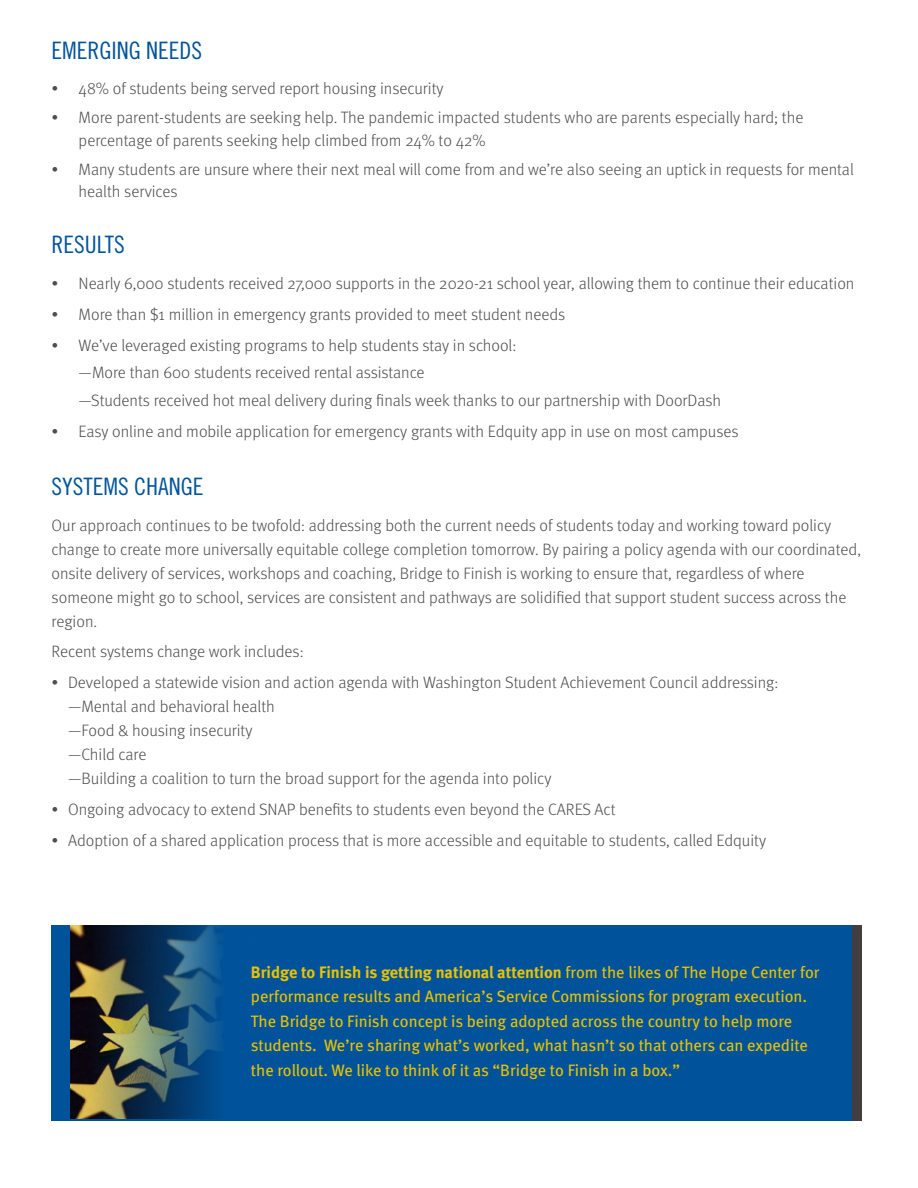
<style>
.page{position:relative;width:918px;height:1188px;background:#fff}
.page>*{position:absolute;margin:0;border:0;box-sizing:border-box;transform-origin:0 0}
.t1{font:24px "Trade Gothic Cond Eighteen";color:#00539b}
.t2{font:300 16.5px/24px "Meta OT";color:#4d4d4f}
.t3{font:16.5px/24.6px "Meta Book LF";color:#e8c200}
.t4{font:16.5px "Meta Bold LF";color:#e8c200}
.s1{font-family:"Meta Book LF"}
</style>
<div class="page">
<div style="left:658px;top:925px;width:204px;height:195px;background:#423e40"></div>
<div style="left:52px;top:925px;width:800px;height:195px;background:#00539b"></div>
<img style="left:70px;top:925px;width:149px;height:193px">
<h1 class="t1" style="left:52px;top:37px;width:152px">EMERGING NEEDS</h1>
<p class="t2" style="left:52px;top:77px;width:394px">• 48% of students being served report housing insecurity</p>
<p class="t2" style="left:79px;top:107px;width:726px;line-height:22.5px;text-indent:-27px">• More parent-students are seeking help. The pandemic impacted students who are parents especially hard; the percentage of parents seeking help climbed from 24% to 42%</p>
<p class="t2" style="left:79px;top:158px;width:777px;line-height:22.5px;text-indent:-27px">• Many students are unsure where their next meal will come from and we’re also seeing an uptick in requests for mental health services</p>
<h1 class="t1" style="left:52px;top:230px;width:75px">RESULTS</h1>
<p class="t2" style="left:52px;top:272px;width:804px">• Nearly 6,000 students received 27,000 supports in the 2020-21 school year, allowing them to continue their education</p>
<p class="t2" style="left:52px;top:303px;width:515px">• More than $1 million in emergency grants provided to meet student needs</p>
<p class="t2" style="left:79px;top:331px;width:644px;line-height:27.8px;text-indent:-27px">• We’ve leveraged existing programs to help students stay in school:<br>—More than 600 students received rental assistance<br>—Students received hot meal delivery during finals week thanks to our partnership with DoorDash</p>
<p class="t2" style="left:52px;top:420px;width:688px">• Easy online and mobile application for emergency grants with Edquity app in use on most campuses</p>
<h1 class="t1" style="left:52px;top:472px;width:153px">SYSTEMS CHANGE</h1>
<p class="t2" style="left:52px;top:513px;width:811px">Our approach continues to be twofold: addressing both the current needs of students today and working toward policy change to create more universally equitable college completion tomorrow. By pairing a policy agenda with our coordinated, onsite delivery of services, workshops and coaching, Bridge to Finish is working to ensure that, regardless of where someone might go to school, services are consistent and pathways are solidified that support student success across the region.</p>
<p class="t2" style="left:52px;top:640px;width:253px">Recent systems change work includes:</p>
<p class="t2" style="left:68px;top:671px;width:712px;text-indent:-16px">• Developed a statewide vision and action agenda with Washington Student Achievement Council addressing: —Mental and behavioral health<br>—Food &amp; housing insecurity<br>—Child care<br>—Building a coalition to turn the broad support for the agenda into policy</p>
<p class="t2" style="left:52px;top:798px;width:566px">• Ongoing advocacy to extend SNAP benefits to students even beyond the CARES Act</p>
<p class="t2" style="left:52px;top:828px;width:716px">• Adoption of a shared application process that is more accessible and equitable to students, called Edquity</p>
<p class="t4" style="left:251px;top:962px;width:570px">Bridge to Finish is getting national attention <span class="s1">from the likes of The Hope Center for</span></p>
<p class="t3" style="left:251px;top:984px;width:559px">performance results and America’s Service Commissions for program execution.<br>The Bridge to Finish concept is being adopted across the country to help more students. We’re sharing what’s worked, what hasn’t so that others can expedite the rollout. We like to think of it as “Bridge to Finish in a box.”</p>
</div>
